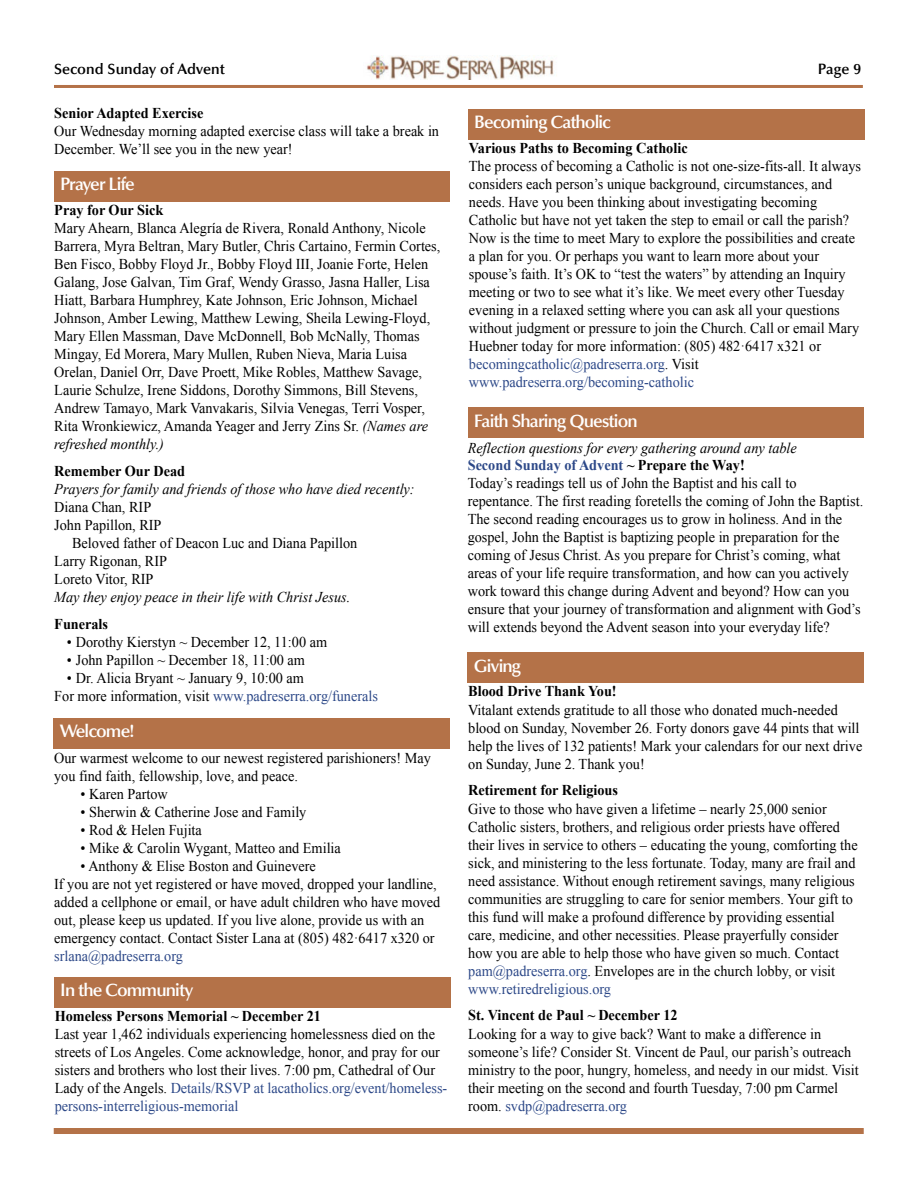
<style>
.page{position:relative;width:918px;height:1188px;background:#fff}
.page>*{position:absolute;margin:0;border:0;box-sizing:border-box;transform-origin:0 0}
.t1{font:600 18px "Optima LT Std";letter-spacing:-.05em;color:#fff}
.t2{font:15px/18px "Times New Roman";color:#000;scale:.95 1}
.t3{font:700 15px "Times New Roman";color:#000;scale:.95 1}
.t4{font:italic 15px "Times New Roman";color:#000;scale:.95 1}
.t5{font:600 15px "Optima LT Std";color:#000}
.t6{font:15px "Times New Roman";color:#2c4888;scale:.95 1}
.s1{font-style:italic}
.s2{color:#2c4888}
.s3{font-weight:700;color:#2c4888}
.s4{font-weight:700}
</style>
<div class="page">
<hr style="left:54px;top:85px;width:809px;height:3px;background:#b47248">
<img style="left:367px;top:55px;width:187px;height:25px">
<div style="left:54px;top:1128px;width:810px;height:6px;background:#b47248"></div>
<div style="left:54px;top:171px;width:396px;height:31px;background:#b47248"></div>
<div style="left:468px;top:407px;width:396px;height:31px;background:#b47248"></div>
<div style="left:468px;top:109px;width:397px;height:31px;background:#b47248"></div>
<div style="left:468px;top:653px;width:396px;height:30px;background:#b47248"></div>
<div style="left:54px;top:977px;width:396px;height:31px;background:#b47248"></div>
<div style="left:54px;top:718px;width:396px;height:30px;background:#b47248"></div>
<p class="t5" style="left:54px;top:63px;width:172px">Second Sunday of Advent</p>
<p class="t5" style="left:818px;top:63px;width:45px">Page 9</p>
<p class="t3" style="left:54px;top:105px;width:158px">Senior Adapted Exercise</p>
<p class="t2" style="left:54px;top:122px;width:407px">Our Wednesday morning adapted exercise class will take a break in<br>December. We’ll see you in the new year!</p>
<p class="t1" style="left:60px;top:177px;width:76px">Prayer Life</p>
<p class="t3" style="left:54px;top:202px;width:116px">Pray for Our Sick</p>
<p class="t2" style="left:54px;top:219px;width:408px">Mary Ahearn, Blanca Alegría de Rivera, Ronald Anthony, Nicole Barrera, Myra Beltran, Mary Butler, Chris Cartaino, Fermin Cortes, Ben Fisco, Bobby Floyd Jr., Bobby Floyd III, Joanie Forte, Helen Galang, Jose Galvan, Tim Graf, Wendy Grasso, Jasna Haller, Lisa Hiatt, Barbara Humphrey, Kate Johnson, Eric Johnson, Michael Johnson, Amber Lewing, Matthew Lewing, Sheila Lewing-Floyd, Mary Ellen Massman, Dave McDonnell, Bob McNally, Thomas Mingay, Ed Morera, Mary Mullen, Ruben Nieva, Maria Luisa Orelan, Daniel Orr, Dave Proett, Mike Robles, Matthew Savage, Laurie Schulze, Irene Siddons, Dorothy Simmons, Bill Stevens, Andrew Tamayo, Mark Vanvakaris, Silvia Venegas, Terri Vosper, Rita Wronkiewicz, Amanda Yeager and Jerry Zins Sr. <span class="s1">(Names are refreshed monthly.)</span></p>
<p class="t3" style="left:54px;top:463px;width:139px">Remember Our Dead</p>
<p class="t4" style="left:54px;top:481px;width:381px">Prayers for family and friends of those who have died recently:</p>
<p class="t2" style="left:54px;top:498px;width:104px">Diana Chan, RIP</p>
<p class="t2" style="left:54px;top:516px;width:114px">John Papillon, RIP</p>
<p class="t2" style="left:72px;top:534px;width:302px">Beloved father of Deacon Luc and Diana Papillon</p>
<p class="t2" style="left:54px;top:552px;width:120px">Larry Rigonan, RIP</p>
<p class="t2" style="left:54px;top:570px;width:106px">Loreto Vitor, RIP</p>
<p class="t4" style="left:54px;top:589px;width:313px">May they enjoy peace in their life with Christ Jesus.</p>
<p class="t3" style="left:54px;top:616px;width:58px">Funerals</p>
<p class="t2" style="left:67px;top:633px;width:276px">• Dorothy Kierstyn ~ December 12, 11:00 am</p>
<p class="t2" style="left:67px;top:651px;width:252px">• John Papillon ~ December 18, 11:00 am</p>
<p class="t2" style="left:54px;top:669px;width:342px;text-indent:12px">• Dr. Alicia Bryant ~ January 9, 10:00 am<br>For more information, visit <span class="s2">www.padreserra.org/funerals</span></p>
<p class="t1" style="left:60px;top:724px;width:76px">Welcome!</p>
<p class="t2" style="left:54px;top:749px;width:398px">Our warmest welcome to our newest registered parishioners! May you find faith, fellowship, love, and peace.</p>
<p class="t2" style="left:81px;top:785px;width:93px">• Karen Partow</p>
<p class="t2" style="left:81px;top:803px;width:239px">• Sherwin &amp; Catherine Jose and Family</p>
<p class="t2" style="left:81px;top:821px;width:129px">• Rod &amp; Helen Fujita</p>
<p class="t2" style="left:81px;top:839px;width:276px">• Mike &amp; Carolin Wygant, Matteo and Emilia</p>
<p class="t2" style="left:54px;top:857px;width:408px;text-indent:26px">• Anthony &amp; Elise Boston and Guinevere<br>If you are not yet registered or have moved, dropped your landline, added a cellphone or email, or have adult children who have moved out, please keep us updated. If you live alone, provide us with an emergency contact. Contact Sister Lana at (805) 482·6417 x320 or</p>
<p class="t6" style="left:54px;top:948px;width:137px">srlana@padreserra.org</p>
<p class="t1" style="left:60px;top:983px;width:135px">In the Community</p>
<p class="t3" style="left:55px;top:1007px;width:282px">Homeless Persons Memorial ~ December 21</p>
<p class="t2" style="left:55px;top:1025px;width:415px">Last year 1,462 individuals experiencing homelessness died on the streets of Los Angeles. Come acknowledge, honor, and pray for our sisters and brothers who lost their lives. 7:00 pm, Cathedral of Our Lady of the Angels. <span class="s2">Details/RSVP at lacatholics.org/event/homeless&shy;persons-interreligious-memorial</span></p>
<p class="t1" style="left:474px;top:115px;width:138px">Becoming Catholic</p>
<p class="t3" style="left:469px;top:140px;width:232px">Various Paths to Becoming Catholic</p>
<p class="t2" style="left:469px;top:157px;width:414px">The process of becoming a Catholic is not one-size-fits-all. It always considers each person’s unique background, circumstances, and needs. Have you been thinking about investigating becoming Catholic but have not yet taken the step to email or call the parish?<br>Now is the time to meet Mary to explore the possibilities and create a plan for you. Or perhaps you want to learn more about your spouse’s faith. It’s OK to “test the waters” by attending an Inquiry meeting or two to see what it’s like. We meet every other Tuesday evening in a relaxed setting where you can ask all your questions without judgment or pressure to join the Church. Call or email Mary Huebner today for more information: (805) 482·6417 x321 or <span class="s2">becomingcatholic@padreserra.org</span>. Visit <span class="s2">www.padreserra.org/becoming-catholic</span></p>
<p class="t1" style="left:474px;top:413px;width:166px">Faith Sharing Question</p>
<p class="t2" style="left:468px;top:438px;width:418px"><span class="s1">Reflection questions for every gathering around any table<br></span><span class="s3">Second Sunday of Advent</span> <span class="s4">~ Prepare the Way!<br></span>Today’s readings tell us of John the Baptist and his call to repentance. The first reading foretells the coming of John the Baptist.<br>The second reading encourages us to grow in holiness. And in the gospel, John the Baptist is baptizing people in preparation for the coming of Jesus Christ. As you prepare for Christ’s coming, what areas of your life require transformation, and how can you actively work toward this change during Advent and beyond? How can you ensure that your journey of transformation and alignment with God’s will extends beyond the Advent season into your everyday life?</p>
<p class="t1" style="left:474px;top:659px;width:49px">Giving</p>
<p class="t3" style="left:468px;top:683px;width:158px">Blood Drive Thank You!</p>
<p class="t2" style="left:468px;top:700px;width:416px">Vitalant extends gratitude to all those who donated much-needed blood on Sunday, November 26. Forty donors gave 44 pints that will help the lives of 132 patients! Mark your calendars for our next drive on Sunday, June 2. Thank you!</p>
<p class="t3" style="left:468px;top:782px;width:159px">Retirement for Religious</p>
<p class="t2" style="left:468px;top:799px;width:411px">Give to those who have given a lifetime – nearly 25,000 senior Catholic sisters, brothers, and religious order priests have offered their lives in service to others – educating the young, comforting the sick, and ministering to the less fortunate. Today, many are frail and need assistance. Without enough retirement savings, many religious communities are struggling to care for senior members. Your gift to this fund will make a profound difference by providing essential care, medicine, and other necessities. Please prayerfully consider how you are able to help those who have given so much. Contact <span class="s2">pam@padreserra.org</span>. Envelopes are in the church lobby, or visit <span class="s2">www.retiredreligious.org</span></p>
<p class="t3" style="left:468px;top:1007px;width:222px">St. Vincent de Paul ~ December 12</p>
<p class="t2" style="left:468px;top:1024px;width:412px">Looking for a way to give back? Want to make a difference in someone’s life? Consider St. Vincent de Paul, our parish’s outreach ministry to the poor, hungry, homeless, and needy in our midst. Visit their meeting on the second and fourth Tuesday, 7:00 pm Carmel room. <span class="s2">svdp@padreserra.org</span></p>
</div>
